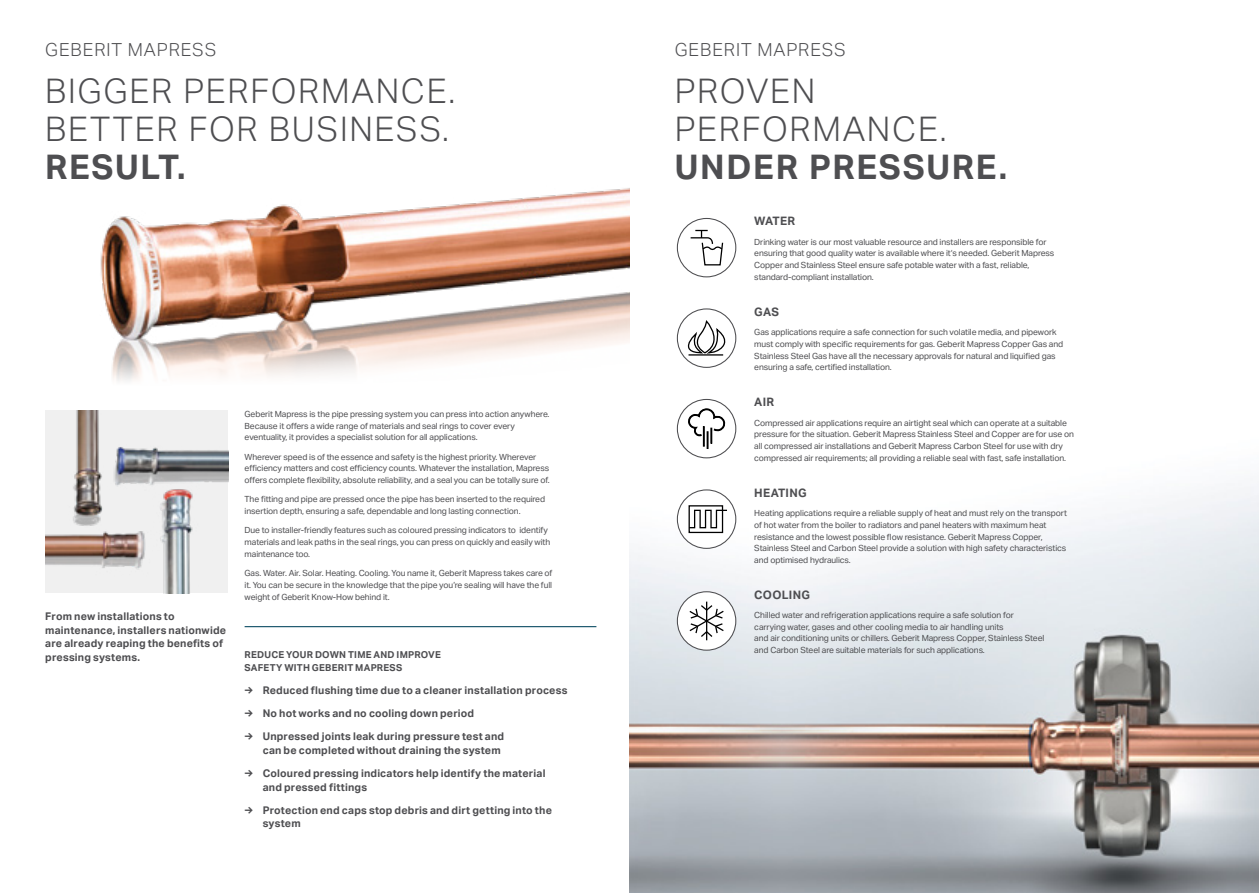
<style>
.page{position:relative;width:1259px;height:893px;background:#fff}
.page>*{position:absolute;margin:0;border:0;box-sizing:border-box;transform-origin:0 0}
.t1{font:300 34.05px/38.4px "Aktiv Grotesk Geberit";letter-spacing:.05em;color:#4e4e51}
.t2{font:700 34.05px "Aktiv Grotesk Geberit";letter-spacing:.05em;color:#4e4e51}
.t3{font:300 18.15px "Aktiv Grotesk Geberit";letter-spacing:.05em;color:#4e4e51}
.t4{font:700 11.7px "Aktiv Grotesk Geberit";letter-spacing:.025em;color:#4e4e51}
.t5{font:700 10.65px/13.8px "Aktiv Grotesk Geberit";letter-spacing:.015em;color:#4e4e51}
.t6{font:700 9.6px/13.8px "Aktiv Grotesk Geberit";letter-spacing:.025em;color:#4e4e51}
.t7{font:8.55px/11.7px "Aktiv Grotesk Geberit";letter-spacing:-.01em;color:#4e4e51}
</style>
<div class="page">
<img style="left:629px;top:340px;width:630px;height:553px">
<svg style="left:690px;top:230px;width:34px;height:36px"></svg>
<div style="left:677px;top:218px;width:59px;height:59px;border:1px solid #4e4e51;border-radius:50%"></div>
<div style="left:677px;top:309px;width:59px;height:58px;background:#fff;border-radius:50%"></div>
<svg style="left:687px;top:320px;width:38px;height:35px"></svg>
<hr style="left:688px;top:354px;width:35px;height:2px;background:#000">
<div style="left:677px;top:308px;width:59px;height:60px;border:1px solid #4e4e51;border-radius:50%"></div>
<div style="left:677px;top:399px;width:59px;height:59px;background:#fff;border-radius:50%"></div>
<svg style="left:688px;top:408px;width:37px;height:41px"></svg>
<div style="left:677px;top:399px;width:59px;height:59px;border:1px solid #4e4e51;border-radius:50%"></div>
<div style="left:677px;top:490px;width:59px;height:58px;background:#fff;border-radius:50%"></div>
<svg style="left:690px;top:509px;width:37px;height:20px"></svg>
<div style="left:688px;top:505px;width:35px;height:28px;border:1px solid #000"></div>
<div style="left:677px;top:489px;width:59px;height:60px;border:1px solid #4e4e51;border-radius:50%"></div>
<div style="left:677px;top:592px;width:59px;height:58px;background:#fff;border-radius:50%"></div>
<hr style="left:706px;top:602px;width:1px;height:38px;background:#000">
<svg style="left:689px;top:604px;width:35px;height:34px"></svg>
<div style="left:677px;top:591px;width:59px;height:60px;border:1px solid #4e4e51;border-radius:50%"></div>
<img style="left:45px;top:410px;width:183px;height:183px">
<img style="left:100px;top:188px;width:529px;height:193px">
<hr style="left:245px;top:626px;width:351px;height:1px;background:#00445c">
<h2 class="t3" style="left:45px;top:40px;width:173px">GEBERIT MAPRESS</h2>
<h1 class="t1" style="left:45px;top:71px;width:411px">BIGGER PERFORMANCE.<br>BETTER FOR BUSINESS.</h1>
<h1 class="t2" style="left:45px;top:146px;width:142px">RESULT.</h1>
<p class="t5" style="left:45px;top:609px;width:182px">From new installations to maintenance, installers nationwide are already reaping the benefits of pressing systems.</p>
<p class="t7" style="left:245px;top:408px;width:306px">Geberit Mapress is the pipe pressing system you can press into action anywhere.<br>Because it offers a wide range of materials and seal rings to cover every eventuality, it provides a specialist solution for all applications.</p>
<p class="t7" style="left:245px;top:451px;width:307px">Wherever speed is of the essence and safety is the highest priority. Wherever efficiency matters and cost efficiency counts. Whatever the installation, Mapress offers complete flexibility, absolute reliability, and a seal you can be totally sure of.</p>
<p class="t7" style="left:245px;top:493px;width:302px">The fitting and pipe are pressed once the pipe has been inserted to the required insertion depth, ensuring a safe, dependable and long lasting connection.</p>
<p class="t7" style="left:245px;top:524px;width:307px">Due to installer-friendly features such as coloured pressing indicators to identify materials and leak paths in the seal rings, you can press on quickly and easily with maintenance too.</p>
<p class="t7" style="left:245px;top:567px;width:309px;text-align:justify">Gas. Water. Air. Solar. Heating. Cooling. You name it, Geberit Mapress takes care of it. You can be secure in the knowledge that the pipe you’re sealing will have the full weight of Geberit Know-How behind it.</p>
<p class="t6" style="left:245px;top:647px;width:198px">REDUCE YOUR DOWN TIME AND IMPROVE<br>SAFETY WITH GEBERIT MAPRESS</p>
<p class="t5" style="left:245px;top:683px;width:324px">→ Reduced flushing time due to a cleaner installation process</p>
<p class="t5" style="left:245px;top:706px;width:231px">→ No hot works and no cooling down period</p>
<p class="t5" style="left:263px;top:729px;width:243px;text-indent:-18px">→ Unpressed joints leak during pressure test and can be completed without draining the system</p>
<p class="t5" style="left:263px;top:766px;width:284px;text-indent:-18px">→ Coloured pressing indicators help identify the material and pressed fittings</p>
<p class="t5" style="left:263px;top:803px;width:291px;text-indent:-18px">→ Protection end caps stop debris and dirt getting into the system</p>
<h2 class="t3" style="left:675px;top:40px;width:173px">GEBERIT MAPRESS</h2>
<h1 class="t1" style="left:675px;top:71px;width:273px">PROVEN<br>PERFORMANCE.</h1>
<h1 class="t2" style="left:675px;top:146px;width:334px">UNDER PRESSURE.</h1>
<h3 class="t4" style="left:754px;top:214px;width:42px">WATER</h3>
<p class="t7" style="left:754px;top:236px;width:301px">Drinking water is our most valuable resource and installers are responsible for ensuring that good quality water is available where it‘s needed. Geberit Mapress Copper and Stainless Steel ensure safe potable water with a fast, reliable, standard-compliant installation.</p>
<h3 class="t4" style="left:754px;top:304px;width:26px">GAS</h3>
<p class="t7" style="left:754px;top:326px;width:310px">Gas applications require a safe connection for such volatile media, and pipework must comply with specific requirements for gas. Geberit Mapress Copper Gas and Stainless Steel Gas have all the necessary approvals for natural and liquified gas ensuring a safe, certified installation.</p>
<h3 class="t4" style="left:754px;top:395px;width:21px">AIR</h3>
<p class="t7" style="left:754px;top:417px;width:321px">Compressed air applications require an airtight seal which can operate at a suitable pressure for the situation. Geberit Mapress Stainless Steel and Copper are for use on all compressed air installations and Geberit Mapress Carbon Steel for use with dry compressed air requirements; all providing a reliable seal with fast, safe installation.</p>
<h3 class="t4" style="left:754px;top:485px;width:54px">HEATING</h3>
<p class="t7" style="left:754px;top:507px;width:314px">Heating applications require a reliable supply of heat and must rely on the transport of hot water from the boiler to radiators and panel heaters with maximum heat resistance and the lowest possible flow resistance. Geberit Mapress Copper, Stainless Steel and Carbon Steel provide a solution with high safety characteristics and optimised hydraulics.</p>
<h3 class="t4" style="left:754px;top:587px;width:57px">COOLING</h3>
<p class="t7" style="left:754px;top:609px;width:291px">Chilled water and refrigeration applications require a safe solution for carrying water, gases and other cooling media to air handling units<br>and air conditioning units or chillers. Geberit Mapress Copper, Stainless Steel and Carbon Steel are suitable materials for such applications.</p>
</div>
